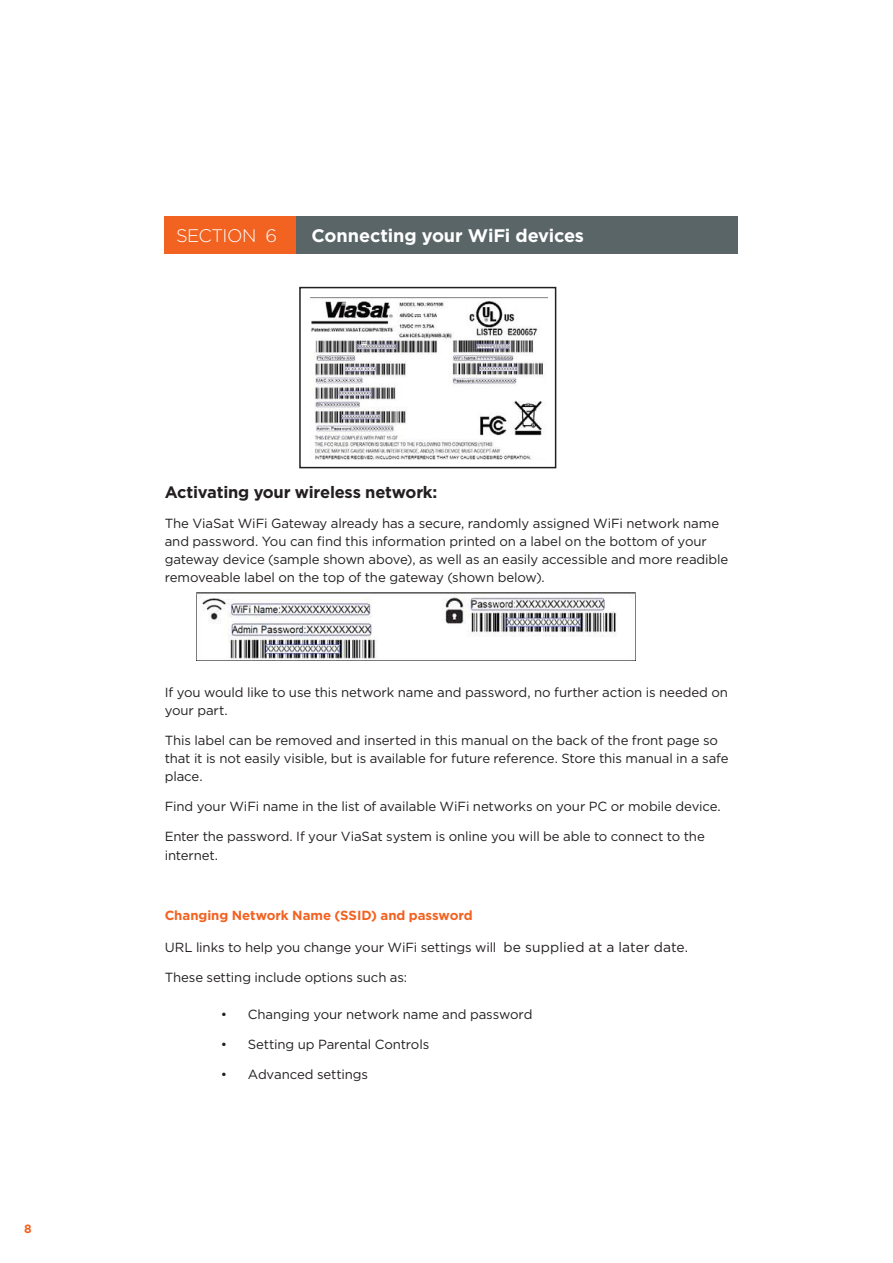
<style>
.page{position:relative;width:893px;height:1263px;background:#fff}
.page>*{position:absolute;margin:0;border:0;box-sizing:border-box;transform-origin:0 0}
.t1{font:700 18.15px "Gotham";letter-spacing:-.005em;color:#fff}
.t2{font:300 18.15px "Gotham";letter-spacing:-.03em;color:#fff}
.EXmodemBodyCopy{font:700 16.5px "Gotham";letter-spacing:-.015em;color:#231f20}
.EXmodemBodyCopy-2{font:13.2px/18.1px "Gotham";letter-spacing:-.01em;color:#231f20}
.EXmodemBodyCopy-3{font:700 13.2px "Gotham";letter-spacing:-.005em;color:#f26221}
.t3{font:700 12px "Gotham";color:#f26221}
.s1{font-size:13.8px}
</style>
<div class="page">
<img style="left:196px;top:592px;width:439px;height:68px">
<div style="left:164px;top:216px;width:133px;height:37px;background:#f26221"></div>
<div style="left:297px;top:216px;width:441px;height:37px;background:#5a6568"></div>
<img style="left:310px;top:297px;width:237px;height:163px">
<div style="left:299px;top:287px;width:257px;height:181px;border:2px solid #231f20"></div>
<p class="t3" style="left:24px;top:1220px;width:9px">8</p>
<p class="t2" style="left:176px;top:224px;width:103px">SECTION 6</p>
<p class="t1" style="left:311px;top:223px;width:274px">Connecting your WiFi devices</p>
<p class="EXmodemBodyCopy" style="left:165px;top:481px;width:274px">Activating your wireless network:</p>
<p class="EXmodemBodyCopy-2" style="left:165px;top:514px;width:565px">The ViaSat WiFi Gateway already has a secure, randomly assigned WiFi network name and password. You can find this information printed on a label on the bottom of your gateway device (sample shown above), as well as an easily accessible and more readible removeable label on the top of the gateway (shown below).</p>
<p class="EXmodemBodyCopy-2" style="left:165px;top:683px;width:565px">If you would like to use this network name and password, no further action is needed on your part.</p>
<p class="EXmodemBodyCopy-2" style="left:165px;top:731px;width:565px">This label can be removed and inserted in this manual on the back of the front page so that it is not easily visible, but is available for future reference. Store this manual in a safe place.</p>
<p class="EXmodemBodyCopy-2" style="left:165px;top:797px;width:557px">Find your WiFi name in the list of available WiFi networks on your PC or mobile device.</p>
<p class="EXmodemBodyCopy-2" style="left:165px;top:827px;width:541px">Enter the password. If your ViaSat system is online you will be able to connect to the internet.</p>
<p class="EXmodemBodyCopy-3" style="left:165px;top:906px;width:309px">Changing Network Name (SSID) and password</p>
<p class="EXmodemBodyCopy-2" style="left:165px;top:938px;width:525px">URL links to help you change your WiFi settings will <span class="s1">be supplied at a later date.</span></p>
<p class="EXmodemBodyCopy-2" style="left:165px;top:968px;width:244px">These setting include options such as:</p>
<p class="EXmodemBodyCopy-2" style="left:221px;top:1004px;width:313px">• Changing your network name and password</p>
<p class="EXmodemBodyCopy-2" style="left:221px;top:1034px;width:210px">• Setting up Parental Controls</p>
<p class="EXmodemBodyCopy-2" style="left:221px;top:1064px;width:149px">• Advanced settings</p>
</div>
